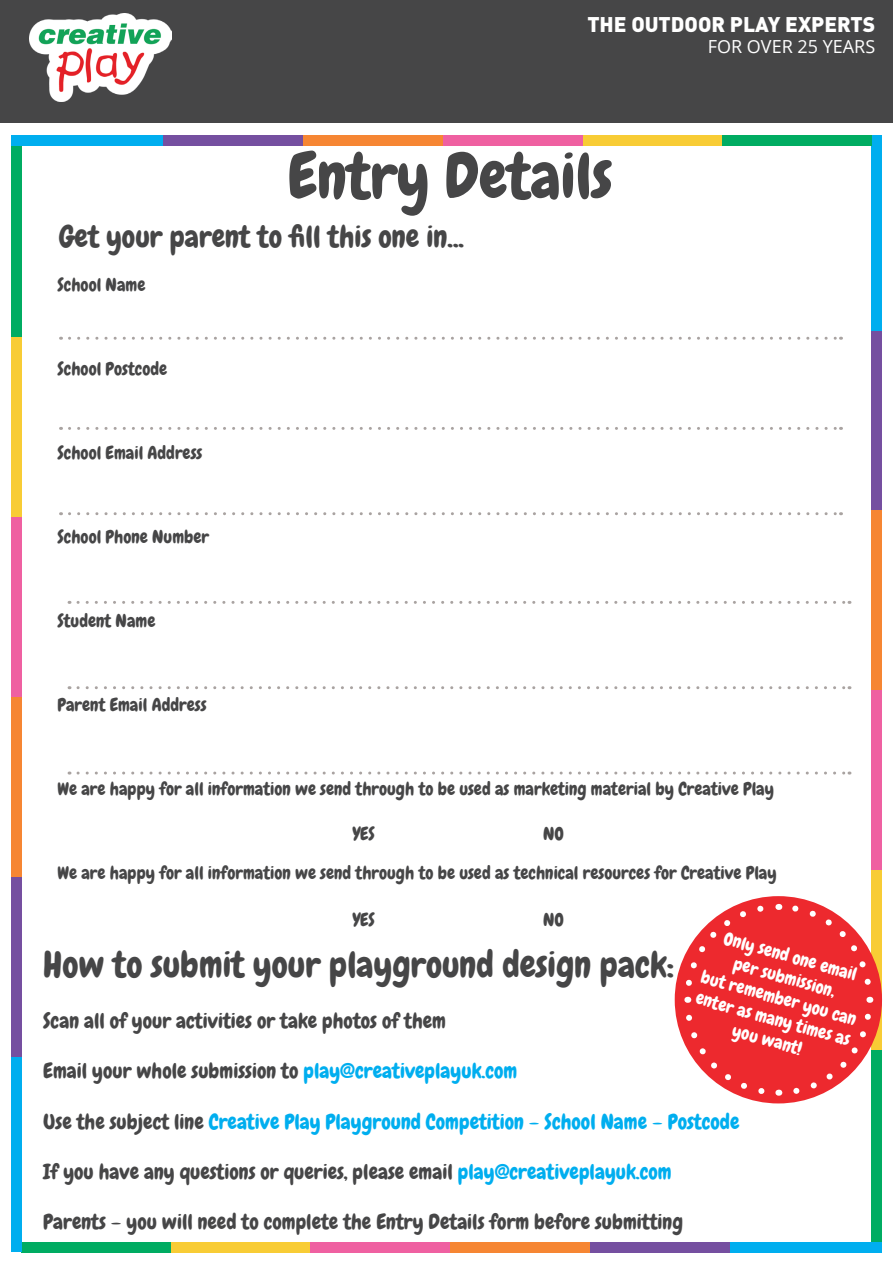
<style>
.page{position:relative;width:893px;height:1263px;background:#fff}
.page>*{position:absolute;margin:0;border:0;box-sizing:border-box;transform-origin:0 0}
.t1{font:63px "Chewy";color:#464647}
.t2{font:36px "Chewy";color:#464647}
.t3{font:30px "Chewy";color:#464647}
.t4{font:21px "Chewy";color:#464647}
.t5{font:21px "Chewy";color:#00aeef}
.t6{font:900 21px "DIN Pro";color:#fff}
.t7{font:18px "Chewy";color:#464647}
.t8{font:18px/21.6px "Chewy";color:#fff;text-align:center}
.t9{font:18px "Open Sans";color:#fff}
.s1{color:#00aeef}
.s2{color:#464647}
</style>
<div class="page">
<div style="left:872px;top:135px;width:10px;height:196px;background:#00aeef"></div>
<div style="left:872px;top:331px;width:10px;height:179px;background:#754fa0"></div>
<div style="left:872px;top:510px;width:10px;height:180px;background:#f68633"></div>
<div style="left:872px;top:690px;width:10px;height:180px;background:#ef60a1"></div>
<div style="left:872px;top:870px;width:10px;height:180px;background:#f8cc35"></div>
<div style="left:872px;top:1050px;width:10px;height:192px;background:#00ac62"></div>
<div style="left:730px;top:1242px;width:152px;height:10px;background:#00aeef"></div>
<div style="left:590px;top:1242px;width:140px;height:10px;background:#754fa0"></div>
<div style="left:450px;top:1242px;width:140px;height:10px;background:#f68633"></div>
<div style="left:310px;top:1242px;width:140px;height:10px;background:#ef60a1"></div>
<div style="left:170px;top:1242px;width:140px;height:10px;background:#f8cc35"></div>
<div style="left:21px;top:1242px;width:149px;height:10px;background:#00ac62"></div>
<div style="left:11px;top:1056px;width:10px;height:196px;background:#00aeef"></div>
<div style="left:11px;top:877px;width:10px;height:179px;background:#754fa0"></div>
<div style="left:11px;top:697px;width:10px;height:180px;background:#f68633"></div>
<div style="left:11px;top:517px;width:10px;height:180px;background:#ef60a1"></div>
<div style="left:11px;top:337px;width:10px;height:180px;background:#f8cc35"></div>
<div style="left:11px;top:145px;width:10px;height:192px;background:#00ac62"></div>
<div style="left:0;top:0;width:893px;height:122px;background:#464647"></div>
<img style="left:30px;top:13px;width:141px;height:88px">
<div style="left:11px;top:135px;width:152px;height:10px;background:#00aeef"></div>
<div style="left:163px;top:135px;width:140px;height:10px;background:#754fa0"></div>
<div style="left:303px;top:135px;width:140px;height:10px;background:#f68633"></div>
<div style="left:443px;top:135px;width:140px;height:10px;background:#ef60a1"></div>
<div style="left:583px;top:135px;width:140px;height:10px;background:#f8cc35"></div>
<div style="left:723px;top:135px;width:149px;height:10px;background:#00ac62"></div>
<svg style="left:69px;top:337px;width:772px;height:3px"></svg>
<svg style="left:69px;top:427px;width:772px;height:3px"></svg>
<svg style="left:69px;top:512px;width:772px;height:3px"></svg>
<svg style="left:78px;top:601px;width:772px;height:3px"></svg>
<svg style="left:78px;top:686px;width:772px;height:3px"></svg>
<svg style="left:78px;top:771px;width:772px;height:3px"></svg>
<div style="left:675px;top:896px;width:207px;height:207px;background:#ed292e;border-radius:50%"></div>
<svg style="left:793px;top:997px;width:82px;height:101px"></svg>
<svg style="left:778px;top:901px;width:97px;height:84px"></svg>
<svg style="left:681px;top:902px;width:83px;height:101px"></svg>
<svg style="left:682px;top:1014px;width:97px;height:85px"></svg>
<p class="t6" style="left:587px;top:6px;width:289px">THE OUTDOOR PLAY EXPERTS</p>
<p class="t9" style="left:708px;top:34px;width:169px">FOR OVER 25 YEARS</p>
<p class="t1" style="left:288px;top:136px;width:326px">Entry Details</p>
<p class="t3" style="left:59px;top:218px;width:406px">Get your parent to fill this one in...</p>
<p class="t7" style="left:58px;top:274px;width:89px">School Name</p>
<p class="t7" style="left:58px;top:358px;width:111px">School Postcode</p>
<p class="t7" style="left:58px;top:442px;width:146px">School Email Address</p>
<p class="t7" style="left:58px;top:526px;width:153px">School Phone Number</p>
<p class="t7" style="left:58px;top:610px;width:99px">Student Name</p>
<p class="t7" style="left:58px;top:694px;width:150px">Parent Email Address</p>
<p class="t7" style="left:58px;top:778px;width:718px">We are happy for all information we send through to be used as marketing material by Creative Play</p>
<p class="t7" style="left:352px;top:822px;width:24px">YES</p>
<p class="t7" style="left:543px;top:822px;width:22px">NO</p>
<p class="t7" style="left:58px;top:862px;width:721px">We are happy for all information we send through to be used as technical resources for Creative Play</p>
<p class="t7" style="left:352px;top:908px;width:24px">YES</p>
<p class="t7" style="left:543px;top:908px;width:22px">NO</p>
<p class="t8" style="left:717px;top:924px;width:162px;rotate:16deg">Only send one email per submission,<br>but remember you can enter as many times as you want!</p>
<p class="t2" style="left:43px;top:942px;width:632px">How to submit your playground design pack:</p>
<p class="t4" style="left:43px;top:1007px;width:404px">Scan all of your activities or take photos of them</p>
<p class="t4" style="left:43px;top:1057px;width:476px">Email your whole submission to <span class="s1">play@creativeplayuk.com</span></p>
<p class="t5" style="left:43px;top:1108px;width:698px"><span class="s2">Use the subject line</span> Creative Play Playground Competition – School Name – Postcode</p>
<p class="t4" style="left:43px;top:1158px;width:630px">If you have any questions or queries, please email <span class="s1">play@creativeplayuk.com</span></p>
<p class="t4" style="left:43px;top:1209px;width:641px">Parents – you will need to complete the Entry Details form before submitting</p>
</div>
